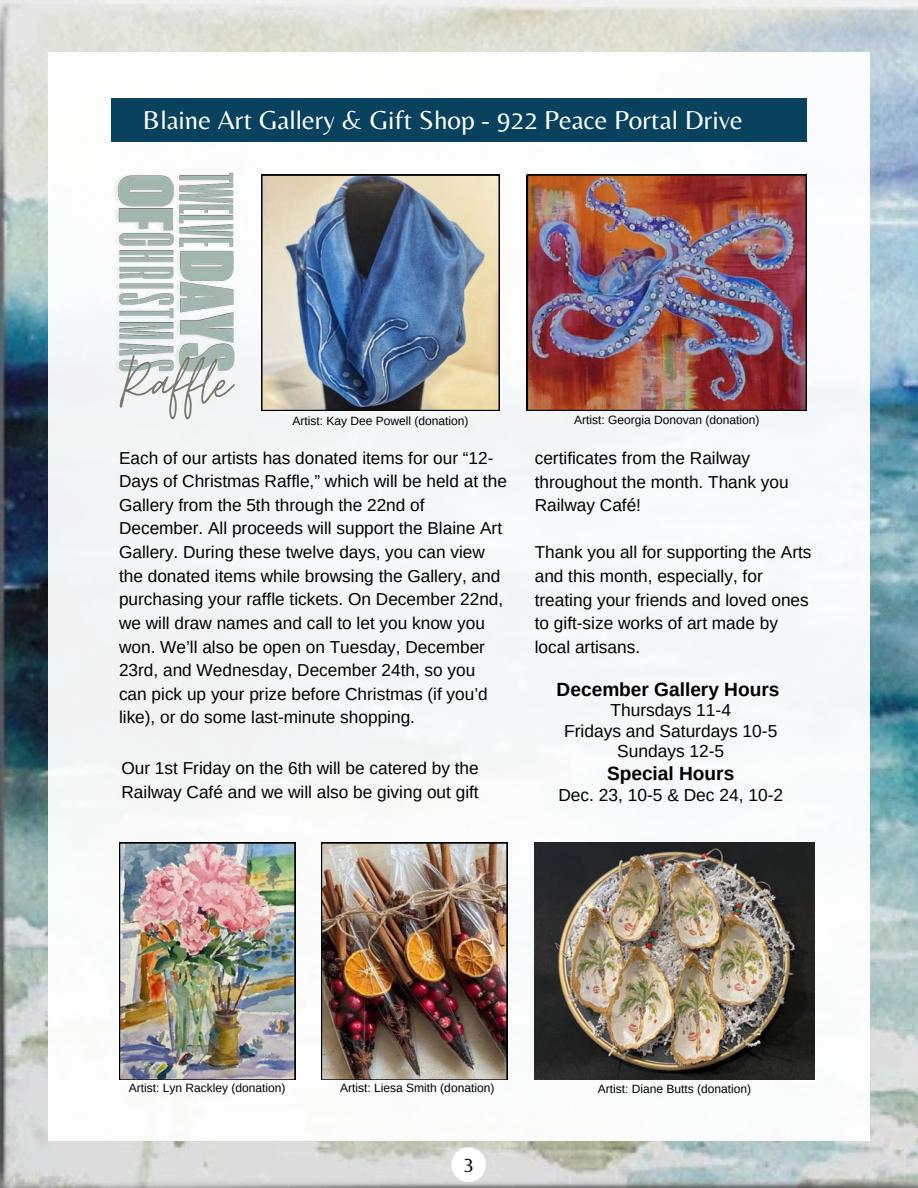
<style>
.page{position:relative;width:918px;height:1188px;background:#fff}
.page>*{position:absolute;margin:0;border:0;box-sizing:border-box;transform-origin:0 0}
.t1{font:70.8px "Moon Time";color:#79796c}
.t2{font:27px "Belleza";color:#fff}
.t3{font:19.5px "Belleza";color:#000}
.t4{font:700 19.05px "Arimo";color:#000}
.t5{font:17.4px/20.5px "Arimo";color:#000;text-align:center}
.t6{font:17.25px/23.7px "Arimo";color:#000}
.t7{font:12px "Arimo";color:#000}
</style>
<div class="page">
<img style="left:0;top:0;width:918px;height:1188px">
<div style="left:48px;top:52px;width:822px;height:1089px;background:#f7f9fa"></div>
<div style="left:111px;top:99px;width:696px;height:43px;background:#09425e"></div>
<img style="left:535px;top:843px;width:280px;height:237px">
<img style="left:321px;top:843px;width:186px;height:237px">
<img style="left:119px;top:843px;width:176px;height:237px">
<img style="left:182px;top:253px;width:53px;height:119px">
<img style="left:182px;top:172px;width:52px;height:81px">
<img style="left:116px;top:238px;width:66px;height:134px">
<img style="left:116px;top:175px;width:66px;height:63px">
<img style="left:527px;top:175px;width:280px;height:236px">
<img style="left:261px;top:175px;width:239px;height:236px">
<div style="left:451px;top:1147px;width:35px;height:35px;background:#fff;border-radius:50%"></div>
<h4 class="t2" style="left:143px;top:104px;width:601px">Blaine Art Gallery &amp; Gift Shop - 922 Peace Portal Drive</h4>
<h3 class="t1" style="left:120px;top:340px;width:113px">Raffle</h3>
<h5 class="t7" style="left:292px;top:414px;width:177px">Artist: Kay Dee Powell (donation)</h5>
<h5 class="t7" style="left:574px;top:413px;width:187px">Artist: Georgia Donovan (donation)</h5>
<h5 class="t6" style="left:119px;top:446px;width:389px">Each of our artists has donated items for our “12- Days of Christmas Raffle,” which will be held at the Gallery from the 5th through the 22nd of December. All proceeds will support the Blaine Art Gallery. During these twelve days, you can view the donated items while browsing the Gallery, and purchasing your raffle tickets. On December 22nd, we will draw names and call to let you know you won. We’ll also be open on Tuesday, December 23rd, and Wednesday, December 24th, so you can pick up your prize before Christmas (if you’d like), or do some last-minute shopping.</h5>
<h5 class="t6" style="left:121px;top:756px;width:359px">Our 1st Friday on the 6th will be catered by the<br>Railway Café and we will also be giving out gift</h5>
<p class="t6" style="left:535px;top:446px;width:255px">certificates from the Railway throughout the month. Thank you<br>Railway Café!</p>
<p class="t6" style="left:535px;top:541px;width:278px">Thank you all for supporting the Arts and this month, especially, for treating your friends and loved ones to gift-size works of art made by local artisans.</p>
<p class="t4" style="left:557px;top:678px;width:224px">December Gallery Hours</p>
<p class="t5" style="left:564px;top:700px;width:215px">Thursdays 11-4<br>Fridays and Saturdays 10-5<br>Sundays 12-5</p>
<p class="t4" style="left:607px;top:763px;width:129px">Special Hours</p>
<p class="t5" style="left:558px;top:785px;width:226px">Dec. 23, 10-5 &amp; Dec 24, 10-2</p>
<p class="t7" style="left:129px;top:1082px;width:158px">Artist: Lyn Rackley (donation)</p>
<h5 class="t7" style="left:340px;top:1082px;width:156px">Artist: Liesa Smith (donation)</h5>
<p class="t7" style="left:598px;top:1082px;width:155px">Artist: Diane Butts (donation)</p>
<p class="t3" style="left:464px;top:1152px;width:11px">3</p>
</div>
